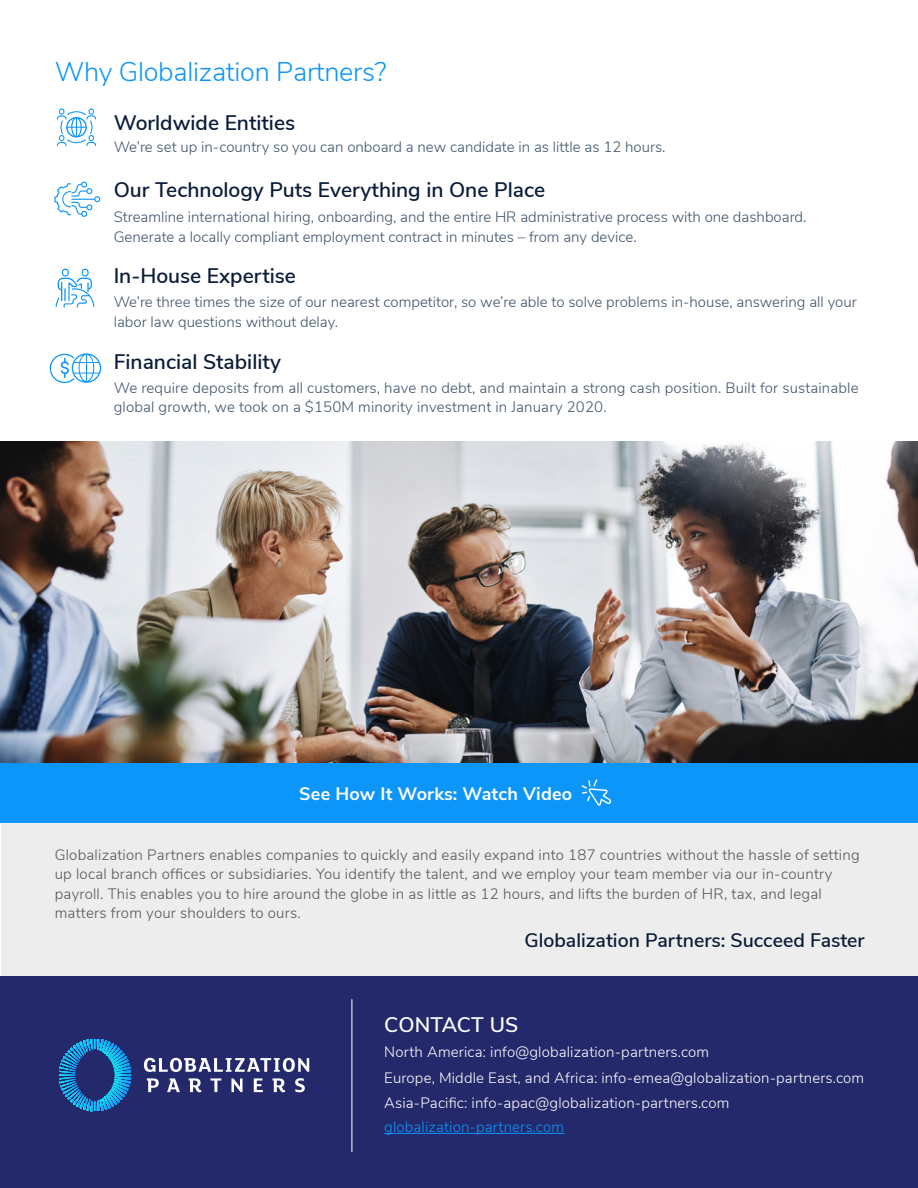
<style>
.page{position:relative;width:918px;height:1188px;background:#fff}
.page>*{position:absolute;margin:0;border:0;box-sizing:border-box;transform-origin:0 0}
.t1{font:300 27px "Nunito Sans";letter-spacing:-.01em;color:#0d96fa}
.t2{font:600 21px "Nunito Sans";color:#0a1c38}
.t3{font:600 21px "Nunito Sans";color:#fff}
.t4{font:600 19.5px "Nunito Sans";color:#0a1c38}
.t5{font:700 18px "Nunito Sans";letter-spacing:.01em;color:#fff}
.t6{font:300 15px/19.5px "Nunito Sans";color:#3d5269}
.t7{font:300 15px/19.5px "Nunito Sans";letter-spacing:.015em;color:#555}
.t8{font:300 15px/25.5px "Nunito Sans";letter-spacing:.01em;color:#fff}
.t9{font:300 15px "Nunito Sans";letter-spacing:.01em;color:#0d96fa}
</style>
<div class="page">
<div style="left:2px;top:816px;width:916px;height:160px;background:#ededed"></div>
<div style="left:1px;top:763px;width:917px;height:60px;background:#0d96fa"></div>
<div style="left:1px;top:976px;width:917px;height:212px;background:#24296b"></div>
<hr style="left:384px;top:1133px;width:180px;height:1px;background:#0d96fa">
<svg style="left:147px;top:1078px;width:158px;height:14px"></svg>
<svg style="left:144px;top:1058px;width:165px;height:14px"></svg>
<svg style="left:59px;top:1039px;width:73px;height:70px"></svg>
<hr style="left:352px;top:999px;width:1px;height:153px;background:#fff">
<img style="left:0;top:441px;width:918px;height:322px">
<svg style="left:57px;top:108px;width:39px;height:38px"></svg>
<svg style="left:56px;top:269px;width:38px;height:39px"></svg>
<svg style="left:49px;top:353px;width:52px;height:30px"></svg>
<svg style="left:54px;top:181px;width:47px;height:36px"></svg>
<svg style="left:582px;top:779px;width:29px;height:27px"></svg>
<h1 class="t1" style="left:55px;top:52px;width:333px">Why Globalization Partners?</h1>
<h2 class="t2" style="left:114px;top:107px;width:183px">Worldwide Entities</h2>
<p class="t6" style="left:114px;top:136px;width:553px">We’re set up in-country so you can onboard a new candidate in as little as 12 hours.</p>
<h2 class="t2" style="left:114px;top:174px;width:433px">Our Technology Puts Everything in One Place</h2>
<p class="t6" style="left:114px;top:206px;width:694px">Streamline international hiring, onboarding, and the entire HR administrative process with one dashboard.<br>Generate a locally compliant employment contract in minutes – from any device.</p>
<h2 class="t2" style="left:114px;top:260px;width:184px">In-House Expertise</h2>
<p class="t6" style="left:114px;top:291px;width:745px">We’re three times the size of our nearest competitor, so we’re able to solve problems in-house, answering all your labor law questions without delay.</p>
<h2 class="t2" style="left:114px;top:346px;width:169px">Financial Stability</h2>
<p class="t6" style="left:114px;top:377px;width:746px">We require deposits from all customers, have no debt, and maintain a strong cash position. Built for sustainable global growth, we took on a $150M minority investment in January 2020.</p>
<p class="t5" style="left:299px;top:781px;width:274px">See How It Works: Watch Video</p>
<p class="t7" style="left:55px;top:844px;width:806px">Globalization Partners enables companies to quickly and easily expand into 187 countries without the hassle of setting up local branch offices or subsidiaries. You identify the talent, and we employ your team member via our in-country payroll. This enables you to hire around the globe in as little as 12 hours, and lifts the burden of HR, tax, and legal matters from your shoulders to ours.</p>
<h3 class="t4" style="left:525px;top:926px;width:342px">Globalization Partners: Succeed Faster</h3>
<h2 class="t3" style="left:384px;top:1009px;width:136px">CONTACT US</h2>
<p class="t8" style="left:384px;top:1038px;width:482px">North America: info@globalization-partners.com<br>Europe, Middle East, and Africa: info-emea@globalization-partners.com<br>Asia-Pacific: info-apac@globalization-partners.com</p>
<p class="t9" style="left:384px;top:1116px;width:181px">globalization-partners.com</p>
</div>
